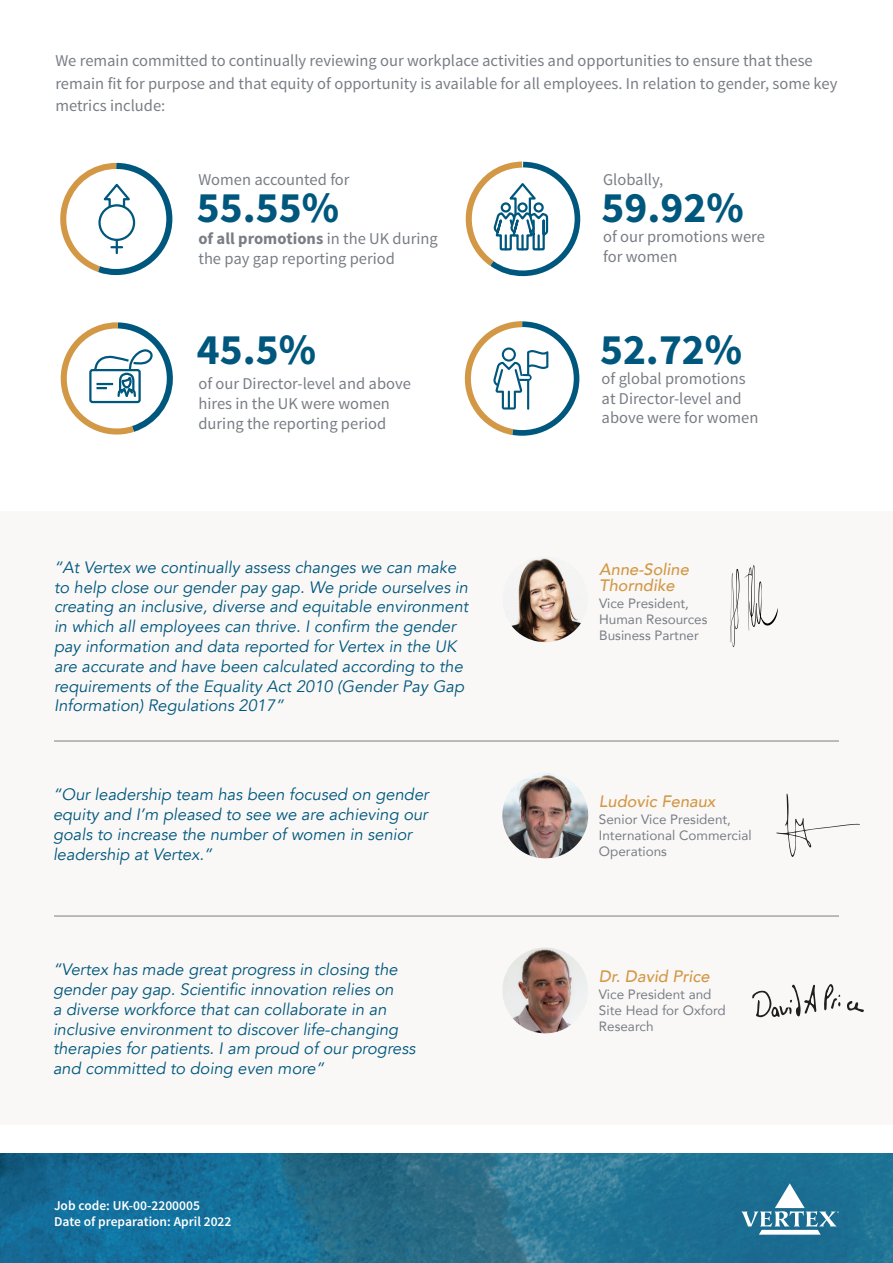
<style>
.page{position:relative;width:893px;height:1263px;background:#fff}
.page>*{position:absolute;margin:0;border:0;box-sizing:border-box;transform-origin:0 0}
.t1{font:700 43.5px "Source Sans Pro";color:#00577d}
.t2{font:italic 16.5px/19.8px "Avenir";color:#00577d}
.t3{font:16.5px/19.8px "Source Sans Pro";color:#797e85}
.t4{font:italic 500 16.5px/16.5px "Avenir";color:#d39846}
.t5{font:13.5px/16.2px "Avenir";color:#797e85}
.t6{font:600 13.5px/16.2px "Source Sans Pro";color:#fff}
.s1{font-weight:700}
</style>
<div class="page">
<img style="left:0;top:1153px;width:893px;height:110px">
<svg style="left:741px;top:1183px;width:98px;height:52px"></svg>
<div style="left:0;top:511px;width:893px;height:614px;background:#f9f8f7"></div>
<hr style="left:54px;top:741px;width:785px;height:1px;background:#797e85">
<hr style="left:54px;top:916px;width:785px;height:1px;background:#797e85">
<img style="left:502px;top:556px;width:86px;height:86px;border-radius:43px">
<svg style="left:730px;top:565px;width:48px;height:82px"></svg>
<img style="left:502px;top:772px;width:86px;height:86px;border-radius:43px">
<svg style="left:776px;top:794px;width:84px;height:63px"></svg>
<img style="left:502px;top:947px;width:86px;height:86px;border-radius:43px">
<svg style="left:60px;top:322px;width:113px;height:113px"></svg>
<svg style="left:464px;top:321px;width:116px;height:115px"></svg>
<svg style="left:60px;top:162px;width:113px;height:114px"></svg>
<svg style="left:465px;top:161px;width:116px;height:116px"></svg>
<svg style="left:752px;top:984px;width:112px;height:33px"></svg>
<p class="t3" style="left:55px;top:50px;width:783px;line-height:22.5px">We remain committed to continually reviewing our workplace activities and opportunities to ensure that these remain fit for purpose and that equity of opportunity is available for all employees. In relation to gender, some key metrics include:</p>
<p class="t3" style="left:198px;top:169px;width:153px">Women accounted for</p>
<p class="t3" style="left:603px;top:169px;width:62px">Globally,</p>
<h1 class="t1" style="left:197px;top:179px;width:144px">55.55%</h1>
<h1 class="t1" style="left:602px;top:179px;width:144px">59.92%</h1>
<p class="t3" style="left:198px;top:229px;width:241px"><span class="s1">of all promotions</span> in the UK during the pay gap reporting period</p>
<p class="t3" style="left:603px;top:227px;width:163px">of our promotions were for women</p>
<h1 class="t1" style="left:197px;top:322px;width:121px">45.5%</h1>
<h1 class="t1" style="left:600px;top:322px;width:144px">52.72%</h1>
<p class="t3" style="left:198px;top:374px;width:214px">of our Director-level and above hires in the UK were women during the reporting period</p>
<p class="t3" style="left:602px;top:369px;width:158px">of global promotions at Director-level and above were for women</p>
<p class="t2" style="left:54px;top:557px;width:416px">“At Vertex we continually assess changes we can make to help close our gender pay gap. We pride ourselves in creating an inclusive, diverse and equitable environment in which all employees can thrive. I confirm the gender pay information and data reported for Vertex in the UK are accurate and have been calculated according to the requirements of the Equality Act 2010 (Gender Pay Gap Information) Regulations 2017”</p>
<p class="t4" style="left:599px;top:561px;width:91px">Anne-Soline<br>Thorndike</p>
<p class="t5" style="left:599px;top:594px;width:110px">Vice President,<br>Human Resources<br>Business Partner</p>
<p class="t2" style="left:53px;top:785px;width:377px">“Our leadership team has been focused on gender equity and I’m pleased to see we are achieving our goals to increase the number of women in senior leadership at Vertex.”</p>
<p class="t2" style="left:53px;top:960px;width:364px">“Vertex has made great progress in closing the gender pay gap. Scientific innovation relies on<br>a diverse workforce that can collaborate in an inclusive environment to discover life-changing therapies for patients. I am proud of our progress and committed to doing even more”</p>
<p class="t6" style="left:54px;top:1197px;width:179px">Job code: UK-00-2200005<br>Date of preparation: April 2022</p>
<p class="t4" style="left:599px;top:794px;width:118px">Ludovic Fenaux</p>
<p class="t5" style="left:599px;top:810px;width:154px">Senior Vice President,<br>International Commercial<br>Operations</p>
<p class="t4" style="left:599px;top:969px;width:112px">Dr. David Price</p>
<p class="t5" style="left:599px;top:985px;width:128px">Vice President and<br>Site Head for Oxford<br>Research</p>
</div>
